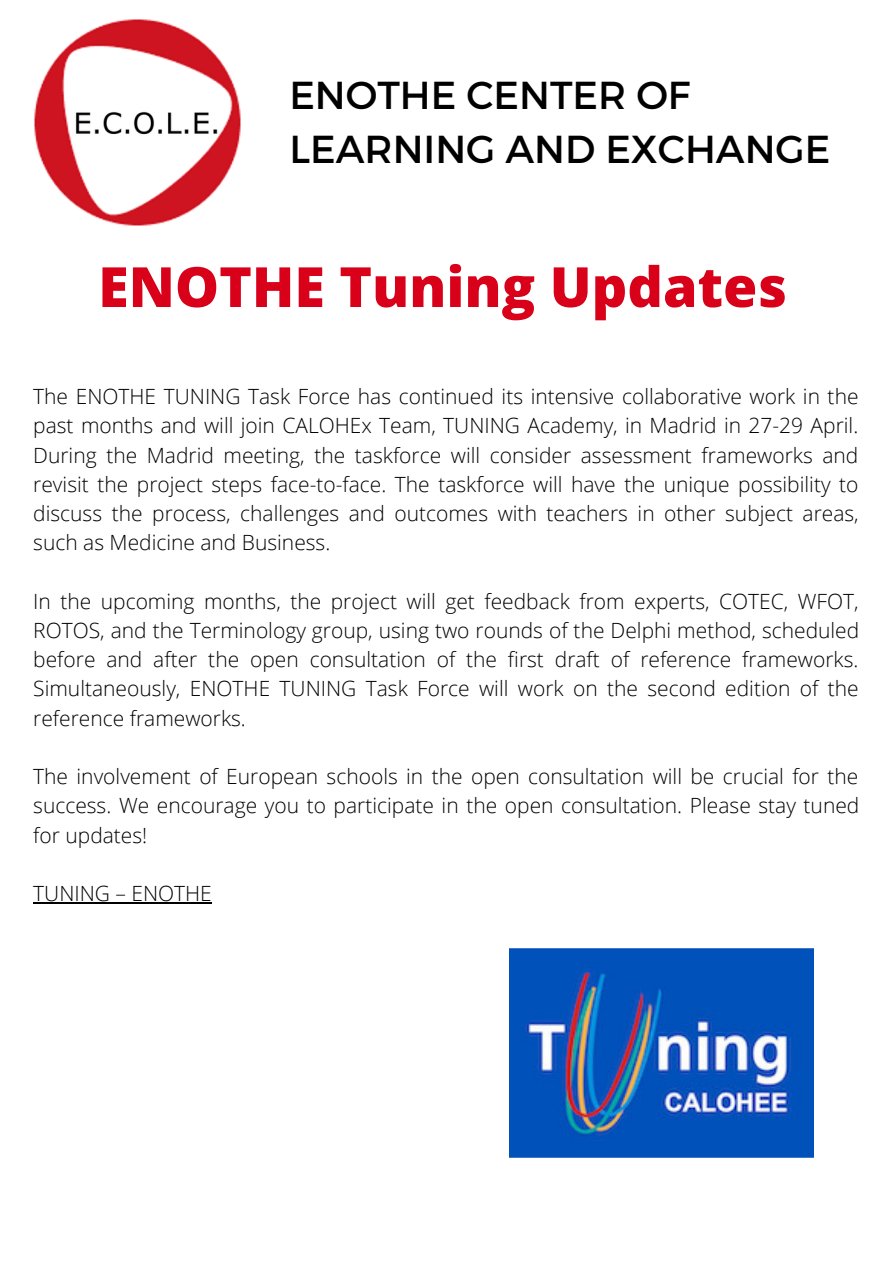
<style>
.page{position:relative;width:893px;height:1264px;background:#fff}
.page>*{position:absolute;margin:0;border:0;box-sizing:border-box;transform-origin:0 0}
.t1{font:800 55.5px "Open Sans";color:#d90019}
.t2{font:39px/54px "Montserrat";color:#000}
.t3{font:300 21px/29.2px "Open Sans";color:#000;text-align:justify}
</style>
<div class="page">
<img style="left:34px;top:19px;width:207px;height:207px">
<hr style="left:33px;top:902px;width:179px;height:1px;background:#000">
<img style="left:509px;top:948px;width:304px;height:209px">
<h2 class="t2" style="left:289px;top:66px;width:542px">ENOTHE CENTER OF<br>LEARNING AND EXCHANGE</h2>
<h1 class="t1" style="left:98px;top:248px;width:690px">ENOTHE Tuning Updates</h1>
<p class="t3" style="left:33px;top:381px;width:827px">The ENOTHE TUNING Task Force has continued its intensive collaborative work in the past months and will join CALOHEx Team, TUNING Academy, in Madrid in 27-29 April.<br>During the Madrid meeting, the taskforce will consider assessment frameworks and revisit the project steps face-to-face. The taskforce will have the unique possibility to discuss the process, challenges and outcomes with teachers in other subject areas, such as Medicine and Business.</p>
<p class="t3" style="left:33px;top:586px;width:827px">In the upcoming months, the project will get feedback from experts, COTEC, WFOT, ROTOS, and the Terminology group, using two rounds of the Delphi method, scheduled before and after the open consultation of the first draft of reference frameworks.<br>Simultaneously, ENOTHE TUNING Task Force will work on the second edition of the reference frameworks.</p>
<p class="t3" style="left:33px;top:761px;width:827px">The involvement of European schools in the open consultation will be crucial for the success. We encourage you to participate in the open consultation. Please stay tuned for updates!</p>
<p class="t3" style="left:33px;top:878px;width:180px">TUNING – ENOTHE</p>
</div>
